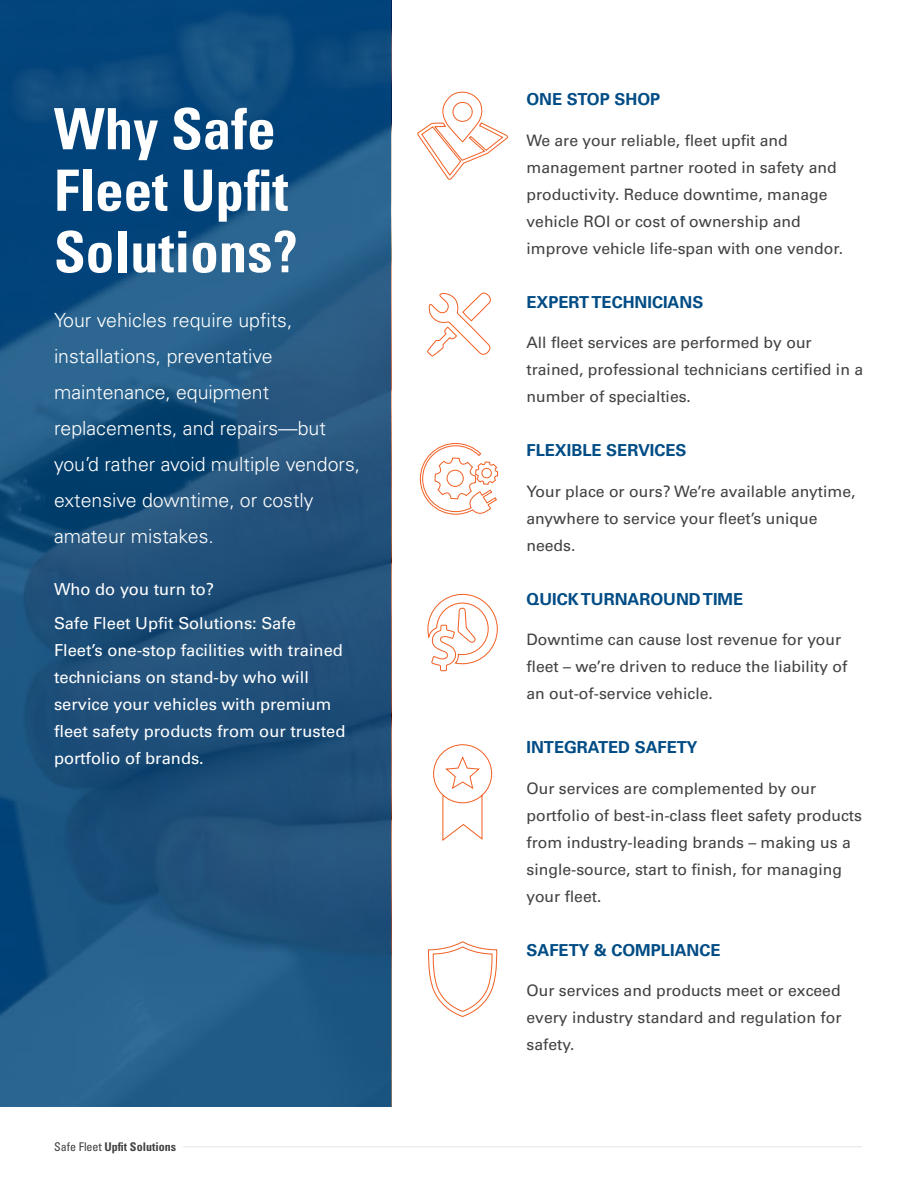
<style>
.page{position:relative;width:918px;height:1188px;background:#fff}
.page>*{position:absolute;margin:0;border:0;box-sizing:border-box;transform-origin:0 0}
.t1{font:700 condensed 57px/61.5px "Univers LT Pro";color:#fff}
.t2{font:300 19.5px/36px "Univers LT Pro 45";color:#fff}
.t3{font:16.5px/27px "Univers LT Pro 55 Roman";color:#fff}
.t4{font:700 16.5px "Univers LT Pro 65";color:#004c85}
.t5{font:15.75px/27px "Univers LT Pro 55 Roman";color:#414042}
.t6{font:700 condensed 12px "Univers LT Pro";color:#414042}
.s1{font-weight:400}
</style>
<div class="page">
<hr style="left:183px;top:1146px;width:679px;height:1px;background:#e6e7e8">
<svg style="left:0;top:0;width:392px;height:1107px;background:#1a517f"></svg>
<svg style="left:427px;top:292px;width:64px;height:65px"></svg>
<svg style="left:420px;top:443px;width:78px;height:72px"></svg>
<svg style="left:417px;top:91px;width:91px;height:89px"></svg>
<svg style="left:427px;top:594px;width:71px;height:78px"></svg>
<svg style="left:433px;top:744px;width:59px;height:97px"></svg>
<svg style="left:428px;top:942px;width:70px;height:75px"></svg>
<h1 class="t1" style="left:54px;top:97px;width:245px">Why Safe<br>Fleet Upfit<br>Solutions?</h1>
<p class="t2" style="left:54px;top:301px;width:308px">Your vehicles require upfits, installations, preventative maintenance, equipment replacements, and repairs—but you’d rather avoid multiple vendors, extensive downtime, or costly amateur mistakes.</p>
<p class="t3" style="left:54px;top:572px;width:243px;line-height:33.8px">Who do you turn to?<br>Safe Fleet Upfit Solutions: Safe</p>
<p class="t3" style="left:54px;top:636px;width:293px">Fleet’s one-stop facilities with trained technicians on stand-by who will service your vehicles with premium fleet safety products from our trusted portfolio of brands.</p>
<p class="t6" style="left:54px;top:1139px;width:124px"><span class="s1">Safe Fleet</span> Upfit Solutions</p>
<p class="t4" style="left:526px;top:88px;width:135px">ONE STOP SHOP</p>
<p class="t5" style="left:526px;top:126px;width:318px">We are your reliable, fleet upfit and management partner rooted in safety and productivity. Reduce downtime, manage vehicle ROI or cost of ownership and improve vehicle life-span with one vendor.</p>
<p class="t4" style="left:526px;top:290px;width:178px">EXPERT TECHNICIANS</p>
<p class="t5" style="left:526px;top:328px;width:338px">All fleet services are performed by our trained, professional technicians certified in a number of specialties.</p>
<p class="t4" style="left:526px;top:439px;width:162px">FLEXIBLE SERVICES</p>
<p class="t5" style="left:526px;top:477px;width:331px">Your place or ours? We’re available anytime, anywhere to service your fleet’s unique needs.</p>
<p class="t4" style="left:526px;top:587px;width:218px">QUICK TURNAROUND TIME</p>
<p class="t5" style="left:526px;top:625px;width:323px">Downtime can cause lost revenue for your fleet – we’re driven to reduce the liability of an out-of-service vehicle.</p>
<p class="t4" style="left:526px;top:736px;width:173px">INTEGRATED SAFETY</p>
<p class="t5" style="left:526px;top:774px;width:337px">Our services are complemented by our portfolio of best-in-class fleet safety products from industry-leading brands – making us a single-source, start to finish, for managing your fleet.</p>
<p class="t4" style="left:526px;top:938px;width:196px">SAFETY &amp; COMPLIANCE</p>
<p class="t5" style="left:526px;top:976px;width:317px;text-align:justify">Our services and products meet or exceed every industry standard and regulation for safety.</p>
</div>
